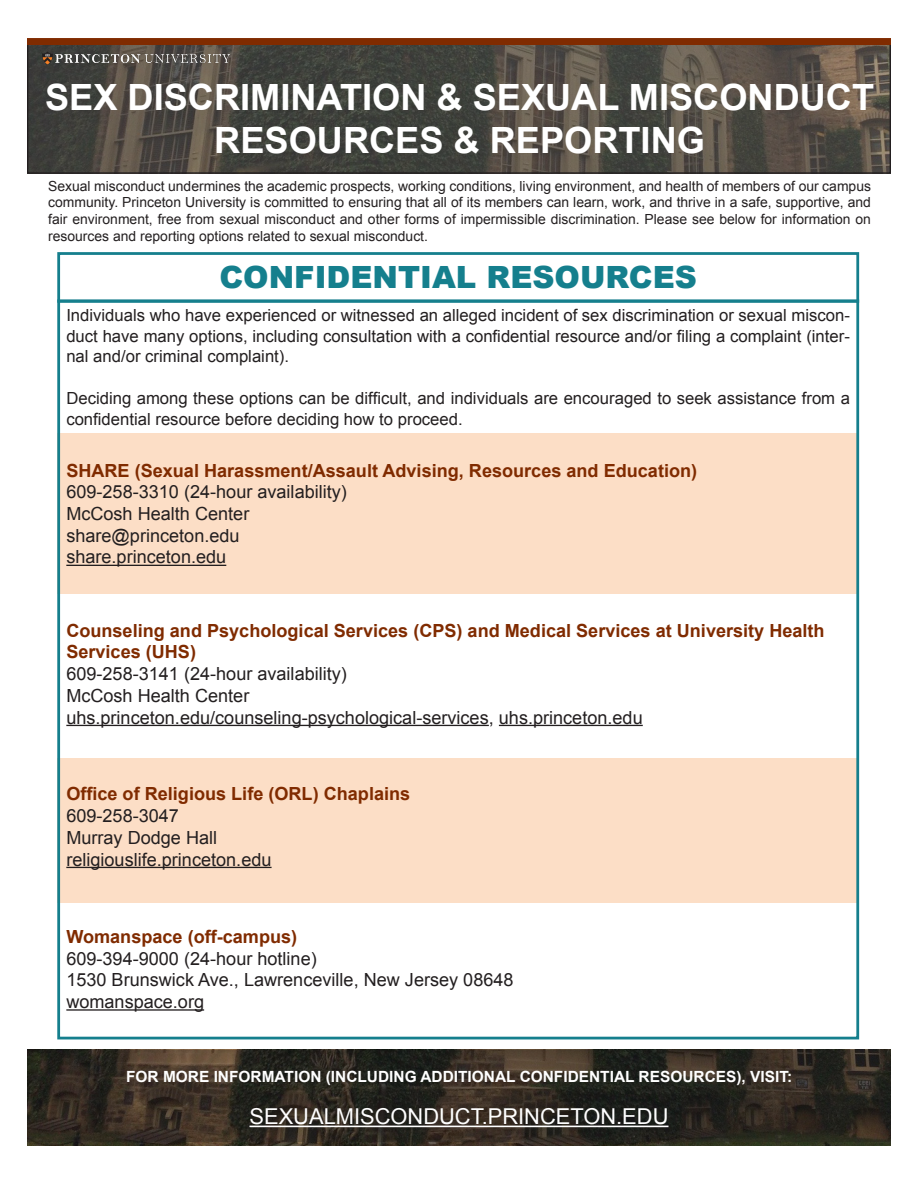
<style>
.page{position:relative;width:918px;height:1188px;background:#fff}
.page>*{position:absolute;margin:0;border:0;box-sizing:border-box;transform-origin:0 0}
.t1{font:700 36.15px/43.5px "Arial";color:#fff;text-align:center}
.t2{font:900 30.6px "Arial";color:#157f8d}
.t3{font:21.9px "Arial";color:#fff}
.t4{font:18.15px "Arial";color:#231f20}
.t5{font:700 18.15px/21.8px "Arial";color:#802b00}
.t6{font:16.65px/20.9px "Arial";color:#231f20;text-align:justify}
.t7{font:700 15.45px "Arial";color:#fff}
.t8{font:13.95px/16.6px "Arial";color:#231f20;text-align:justify}
</style>
<div class="page">
<img style="left:27px;top:1142px;width:864px;height:4px">
<div style="left:57px;top:433px;width:801px;height:161px;background:#fcdec6"></div>
<div style="left:57px;top:758px;width:801px;height:144px;background:#fcdec6"></div>
<hr style="left:66px;top:565px;width:160px;height:1px;background:#231f20">
<hr style="left:66px;top:725px;width:423px;height:1px;background:#231f20">
<hr style="left:499px;top:725px;width:144px;height:1px;background:#231f20">
<hr style="left:66px;top:867px;width:206px;height:1px;background:#231f20">
<hr style="left:66px;top:1009px;width:138px;height:2px;background:#231f20">
<div style="left:57px;top:252px;width:802px;height:51px;border:3px solid #157f8d"></div>
<svg style="left:27px;top:1050px;width:864px;height:92px;background:#302a22"></svg>
<hr style="left:250px;top:1126px;width:418px;height:1px;background:#fff">
<svg style="left:28px;top:45px;width:863px;height:129px;background:#4d4a42"></svg>
<div style="left:27px;top:38px;width:864px;height:7px;background:#802b00"></div>
<img style="left:39px;top:45px;width:197px;height:28px">
<p class="t1" style="left:45px;top:76px;width:831px">SEX DISCRIMINATION &amp; SEXUAL MISCONDUCT<br>RESOURCES &amp; REPORTING</p>
<p class="t8" style="left:48px;top:178px;width:824px">Sexual misconduct undermines the academic prospects, working conditions, living environment, and health of members of our campus community. Princeton University is committed to ensuring that all of its members can learn, work, and thrive in a safe, supportive, and fair environment, free from sexual misconduct and other forms of impermissible discrimination. Please see below for information on resources and reporting options related to sexual misconduct.</p>
<p class="t2" style="left:219px;top:255px;width:479px">CONFIDENTIAL RESOURCES</p>
<p class="t6" style="left:66px;top:305px;width:785px">Individuals who have experienced or witnessed an alleged incident of sex discrimination or sexual miscon&shy;duct have many options, including consultation with a confidential resource and/or filing a complaint (inter&shy;nal and/or criminal complaint).</p>
<p class="t6" style="left:66px;top:388px;width:785px">Deciding among these options can be difficult, and individuals are encouraged to seek assistance from a confidential resource before deciding how to proceed.</p>
<p class="t5" style="left:66px;top:460px;width:632px">SHARE (Sexual Harassment/Assault Advising, Resources and Education)</p>
<p class="t4" style="left:66px;top:480px;width:282px">609-258-3310 (24-hour availability)</p>
<p class="t4" style="left:66px;top:502px;width:185px">McCosh Health Center</p>
<p class="t4" style="left:66px;top:523px;width:175px">share@princeton.edu</p>
<p class="t4" style="left:66px;top:545px;width:161px">share.princeton.edu</p>
<p class="t5" style="left:66px;top:620px;width:760px">Counseling and Psychological Services (CPS) and Medical Services at University Health<br>Services (UHS)</p>
<p class="t4" style="left:66px;top:662px;width:282px">609-258-3141 (24-hour availability)</p>
<p class="t4" style="left:66px;top:684px;width:185px">McCosh Health Center</p>
<p class="t4" style="left:66px;top:705px;width:578px">uhs.princeton.edu/counseling-psychological-services, uhs.princeton.edu</p>
<p class="t5" style="left:66px;top:784px;width:345px">Office of Religious Life (ORL) Chaplains</p>
<p class="t4" style="left:66px;top:804px;width:114px">609-258-3047</p>
<p class="t4" style="left:66px;top:826px;width:152px">Murray Dodge Hall</p>
<p class="t4" style="left:66px;top:847px;width:207px">religiouslife.princeton.edu</p>
<p class="t5" style="left:66px;top:926px;width:232px">Womanspace (off-campus)</p>
<p class="t4" style="left:66px;top:946px;width:252px">609-394-9000 (24-hour hotline)</p>
<p class="t4" style="left:66px;top:968px;width:449px">1530 Brunswick Ave., Lawrenceville, New Jersey 08648</p>
<p class="t4" style="left:66px;top:990px;width:139px">womanspace.org</p>
<p class="t7" style="left:126px;top:1067px;width:668px">FOR MORE INFORMATION (INCLUDING ADDITIONAL CONFIDENTIAL RESOURCES), VISIT:</p>
<p class="t3" style="left:250px;top:1102px;width:420px">SEXUALMISCONDUCT.PRINCETON.EDU</p>
</div>
